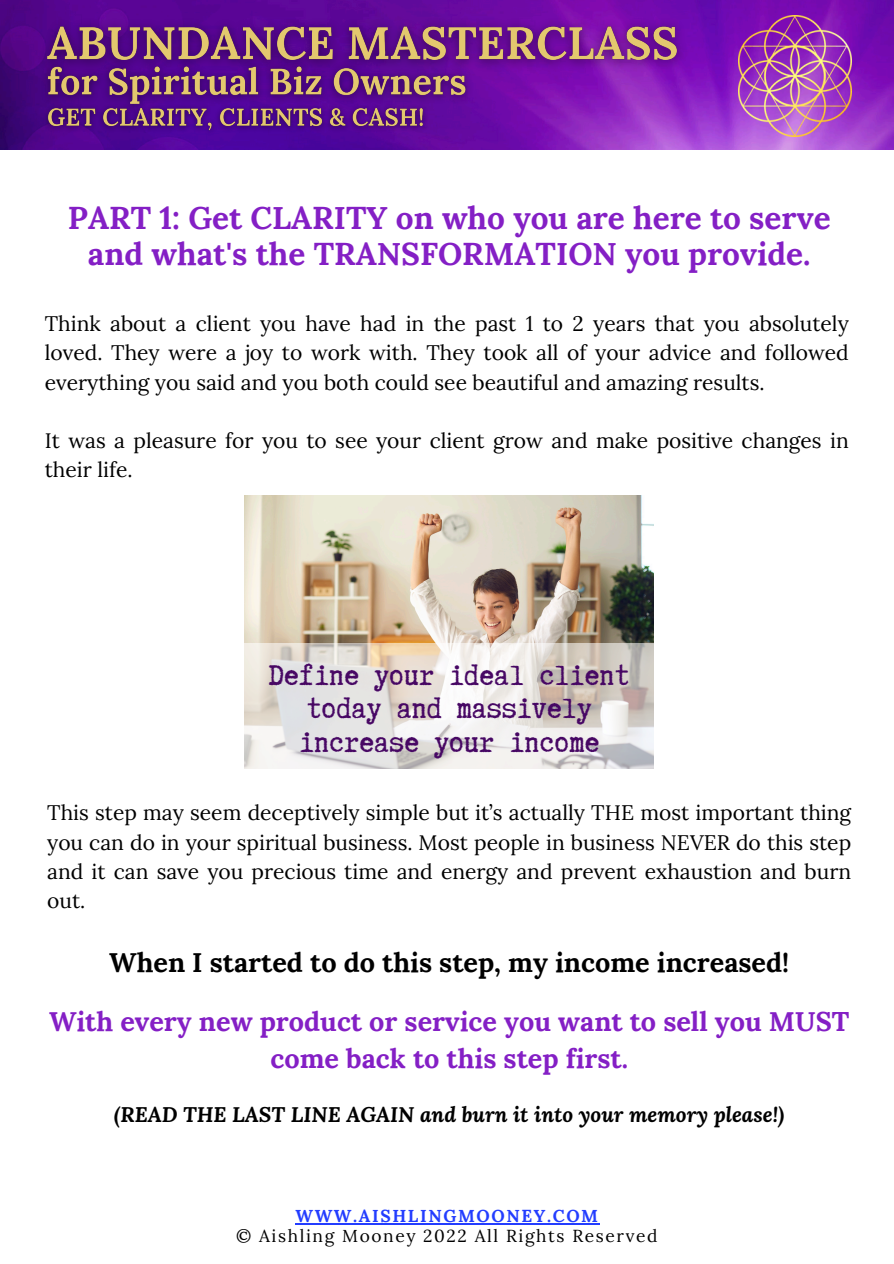
<style>
.page{position:relative;width:894px;height:1264px;background:#fff}
.page>*{position:absolute;margin:0;border:0;box-sizing:border-box;transform-origin:0 0}
.t1{font:33.75px/33.3px "Truetypewriter Polygl OTT";color:#470764;text-align:center}
.t2{font:700 31.5px/36px "Lora";color:#841fc5;text-align:center}
.t3{font:700 27px/37.2px "Lora";color:#841fc5;text-align:center}
.t4{font:700 27px "Lora";color:#000}
.t5{font:21px/29.2px "Lora";color:#000;text-align:justify}
.t6{font:italic 700 21px "Lora";color:#000}
.t7{font:17.4px "Lora";letter-spacing:.095em;color:#000}
.t8{font:700 17.4px "Lora";letter-spacing:.095em;color:#233dff}
</style>
<div class="page">
<img style="left:0;top:0;width:893px;height:149px">
<img style="left:31px;top:11px;width:662px;height:67px">
<img style="left:35px;top:55px;width:445px;height:64px">
<img style="left:38px;top:98px;width:395px;height:42px">
<img style="left:738px;top:16px;width:112px;height:120px">
<hr style="left:295px;top:1222px;width:304px;height:2px;background:#233dff">
<img style="left:244px;top:495px;width:409px;height:148px">
<svg style="left:244px;top:643px;width:410px;height:125px"></svg>
<p class="t2" style="left:68px;top:199px;width:764px">PART 1: Get CLARITY on who you are here to serve and what's the TRANSFORMATION you provide.</p>
<p class="t5" style="left:45px;top:309px;width:805px">Think about a client you have had in the past 1 to 2 years that you absolutely loved. They were a joy to work with. They took all of your advice and followed everything you said and you both could see beautiful and amazing results.</p>
<h3 class="t5" style="left:45px;top:426px;width:805px">It was a pleasure for you to see your client grow and make positive changes in their life.</h3>
<h5 class="t1" style="left:269px;top:658px;width:362px">Define your ideal client today and massively increase your income</h5>
<p class="t5" style="left:47px;top:798px;width:805px">This step may seem deceptively simple but it’s actually THE most important thing you can do in your spiritual business. Most people in business NEVER do this step and it can save you precious time and energy and prevent exhaustion and burn out.</p>
<p class="t4" style="left:109px;top:944px;width:681px">When I started to do this step, my income increased!</p>
<p class="t3" style="left:49px;top:1002px;width:801px">With every new product or service you want to sell you MUST come back to this step first.</p>
<p class="t6" style="left:114px;top:1099px;width:671px">(READ THE LAST LINE AGAIN and burn it into your memory please!)</p>
<p class="t8" style="left:295px;top:1204px;width:304px">WWW.AISHLINGMOONEY.COM</p>
<p class="t7" style="left:236px;top:1224px;width:422px">© Aishling Mooney 2022 All Rights Reserved</p>
</div>
